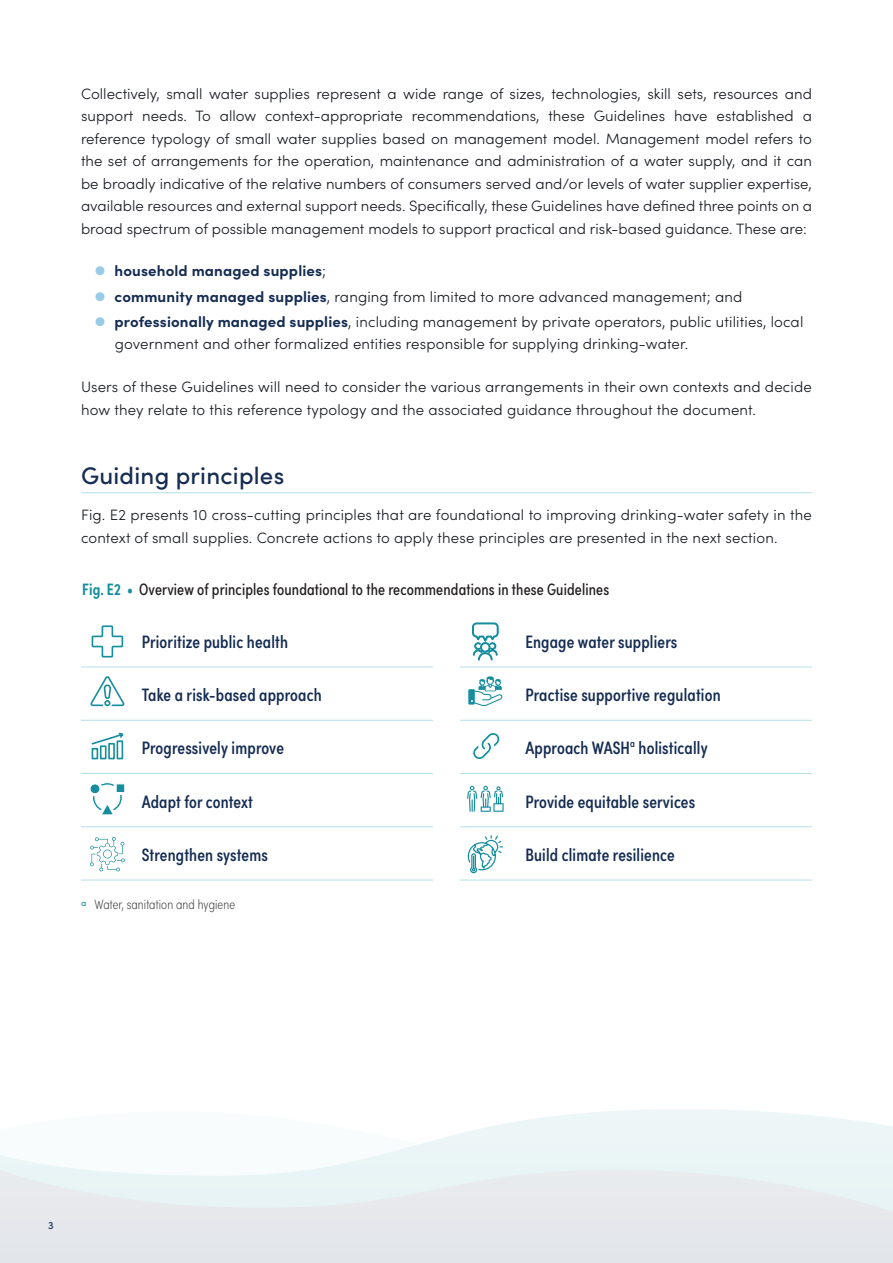
<style>
.page{position:relative;width:893px;height:1263px;background:#fff}
.page>*{position:absolute;margin:0;border:0;box-sizing:border-box;transform-origin:0 0}
.H3_1__Sofia_Pro__ES{font:500 24px "Sofia Pro";letter-spacing:.01em;color:#152c53}
.t1{font:500 18px "Sofia Pro Condensed";letter-spacing:.01em;color:#152c53}
.Figure_Caption{font:16.5px "Sofia Pro Condensed";letter-spacing:.01em;color:#231f20}
.Body__Sofia_Pro{font:300 15px/22.5px "Sofia Pro";letter-spacing:.01em;color:#171a21}
.t2{font:700 15px "Sofia Pro";letter-spacing:.01em;color:#152c53}
.t3{font:200 13.5px "Sofia Pro Condensed";letter-spacing:.01em;color:#312f30}
.t4{font:500 10.5px "Sofia Pro";color:#152c53}
.s1{font-weight:600;color:#98cbe6}
.s2{font-weight:300;color:#171a21}
.s3{font-weight:700;color:#152c53}
.s4{font-weight:600;color:#168e9e}
</style>
<div class="page">
<hr style="left:81px;top:492px;width:731px;height:1px;background:#b4e1e7">
<hr style="left:81px;top:667px;width:352px;height:1px;background:#b4e1e7">
<hr style="left:81px;top:720px;width:352px;height:1px;background:#b4e1e7">
<hr style="left:81px;top:773px;width:352px;height:1px;background:#b4e1e7">
<hr style="left:81px;top:826px;width:352px;height:1px;background:#b4e1e7">
<hr style="left:81px;top:880px;width:352px;height:1px;background:#b4e1e7">
<hr style="left:460px;top:667px;width:352px;height:1px;background:#b4e1e7">
<hr style="left:460px;top:720px;width:352px;height:1px;background:#b4e1e7">
<hr style="left:460px;top:773px;width:352px;height:1px;background:#b4e1e7">
<hr style="left:460px;top:826px;width:352px;height:1px;background:#b4e1e7">
<hr style="left:460px;top:880px;width:352px;height:1px;background:#b4e1e7">
<svg style="left:90px;top:676px;width:35px;height:31px"></svg>
<svg style="left:91px;top:732px;width:33px;height:28px"></svg>
<svg style="left:101px;top:782px;width:14px;height:5px"></svg>
<div style="left:90px;top:784px;width:10px;height:10px;background:#168e9e;border-radius:50%"></div>
<div style="left:90px;top:783px;width:10px;height:11px;border:1px solid #fff;border-radius:50%"></div>
<div style="left:116px;top:784px;width:9px;height:8px;background:#168e9e"></div>
<div style="left:116px;top:783px;width:9px;height:10px;border:1px solid #fff"></div>
<svg style="left:92px;top:795px;width:31px;height:20px"></svg>
<svg style="left:472px;top:622px;width:27px;height:38px"></svg>
<svg style="left:467px;top:835px;width:36px;height:39px"></svg>
<svg style="left:90px;top:837px;width:35px;height:34px"></svg>
<svg style="left:468px;top:676px;width:35px;height:30px"></svg>
<svg style="left:467px;top:786px;width:37px;height:26px"></svg>
<svg style="left:472px;top:732px;width:28px;height:28px"></svg>
<svg style="left:91px;top:625px;width:33px;height:33px"></svg>
<svg style="left:0;top:1109px;width:893px;height:56px"></svg>
<svg style="left:0;top:1165px;width:893px;height:98px;background:#e6eaee"></svg>
<p class="Body__Sofia_Pro" style="left:81px;top:81px;width:732px;text-align:justify">Collectively, small water supplies represent a wide range of sizes, technologies, skill sets, resources and support needs. To allow context-appropriate recommendations, these Guidelines have established a reference typology of small water supplies based on management model. Management model refers to the set of arrangements for the operation, maintenance and administration of a water supply, and it can be broadly indicative of the relative numbers of consumers served and/or levels of water supplier expertise, available resources and external support needs. Specifically, these Guidelines have defined three points on a broad spectrum of possible management models to support practical and risk-based guidance. These are:</p>
<p class="t2" style="left:94px;top:260px;width:233px"><span class="s1">⬤</span> household managed supplies<span class="s2">;</span></p>
<p class="Body__Sofia_Pro" style="left:94px;top:284px;width:649px"><span class="s1">⬤</span> <span class="s3">community managed supplies</span>, ranging from limited to more advanced management; and</p>
<p class="Body__Sofia_Pro" style="left:115px;top:309px;width:690px;text-indent:-20px"><span class="s1">⬤</span> <span class="s3">professionally managed supplies</span>, including management by private operators, public utilities, local government and other formalized entities responsible for supplying drinking-water.</p>
<p class="Body__Sofia_Pro" style="left:81px;top:375px;width:732px">Users of these Guidelines will need to consider the various arrangements in their own contexts and decide how they relate to this reference typology and the associated guidance throughout the document.</p>
<p class="H3_1__Sofia_Pro__ES" style="left:81px;top:458px;width:205px">Guiding principles</p>
<p class="Body__Sofia_Pro" style="left:81px;top:503px;width:732px">Fig. E2 presents 10 cross-cutting principles that are foundational to improving drinking-water safety in the context of small supplies. Concrete actions to apply these principles are presented in the next section.</p>
<p class="Figure_Caption" style="left:82px;top:577px;width:528px"><span class="s4">Fig. E2 •</span> Overview of principles foundational to the recommendations in these Guidelines</p>
<p class="t1" style="left:142px;top:628px;width:148px">Prioritize public health</p>
<p class="t1" style="left:142px;top:681px;width:182px">Take a risk-based approach</p>
<p class="t1" style="left:142px;top:735px;width:144px">Progressively improve</p>
<p class="t1" style="left:142px;top:788px;width:113px">Adapt for context</p>
<p class="t1" style="left:142px;top:841px;width:128px">Strengthen systems</p>
<p class="t1" style="left:525px;top:628px;width:153px">Engage water suppliers</p>
<p class="t1" style="left:525px;top:681px;width:197px">Practise supportive regulation</p>
<p class="t1" style="left:525px;top:735px;width:184px">Approach WASH<sup>a</sup> holistically</p>
<p class="t1" style="left:525px;top:788px;width:171px">Provide equitable services</p>
<p class="t1" style="left:525px;top:841px;width:151px">Build climate resilience</p>
<p class="t3" style="left:81px;top:894px;width:156px"><sup>a</sup> Water, sanitation and hygiene</p>
<p class="t4" style="left:48px;top:1217px;width:7px">3</p>
</div>
